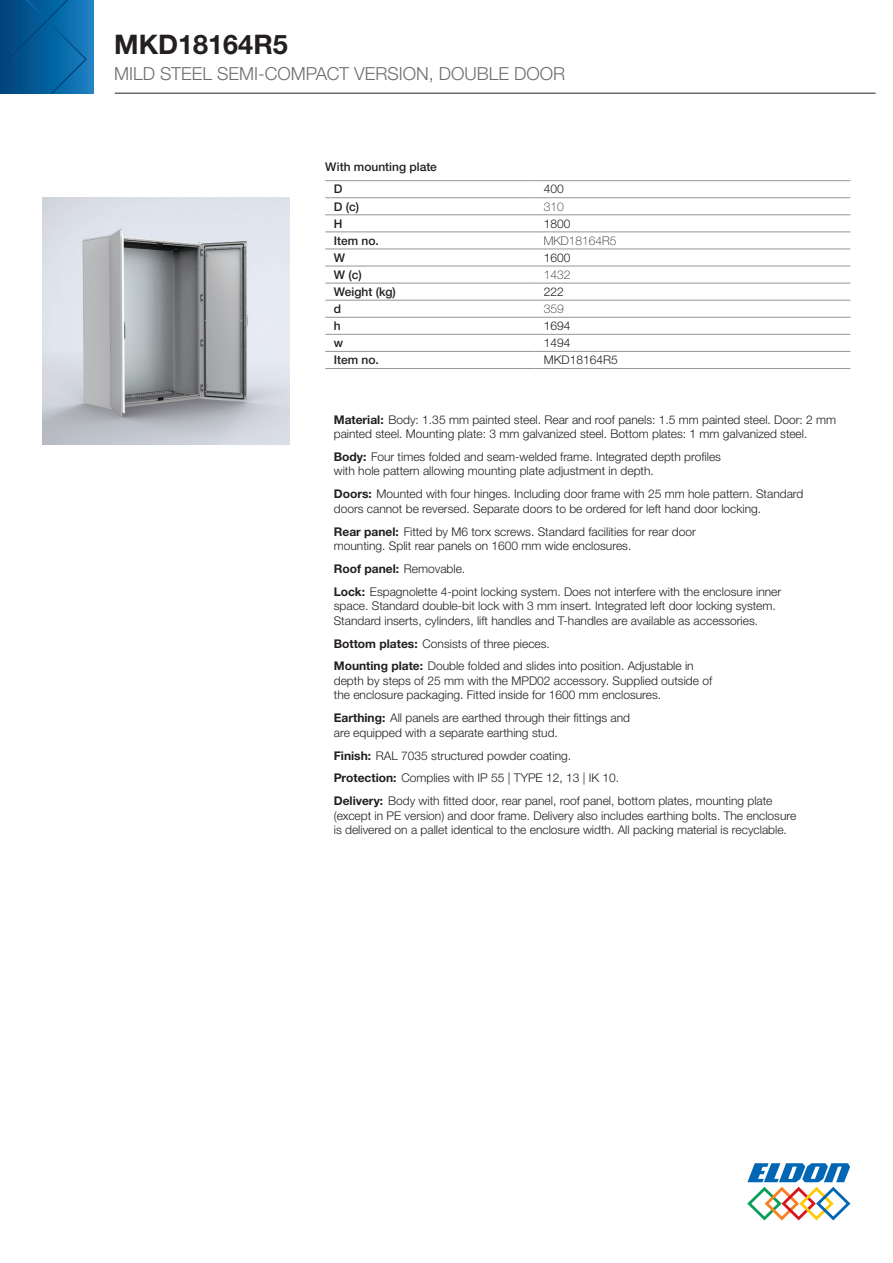
<style>
.page{position:relative;width:893px;height:1263px;background:#fff}
.page>*{position:absolute;margin:0;border:0;box-sizing:border-box;transform-origin:0 0}
.t1{font:700 27px "Helvetica Neue LTW1 G";color:#231f20}
.t2{font:300 18px "Helvetica Neue LTW1 G";color:#6c6d70}
.t3{font:300 12px/14.4px "Helvetica Neue LTW1 G";color:#231f20}
.t4{font:500 12px/22.5px "Helvetica Neue LTW1 G";color:#231f20}
.t5{font:100 12px "Helvetica Neue LTW1 G";color:#231f20}
.s1{font-weight:700}
</style>
<div class="page">
<svg style="left:747px;top:1163px;width:103px;height:57px"></svg>
<div style="left:0;top:0;width:93px;height:94px;background:#2380c2"></div>
<svg style="left:0;top:0;width:87px;height:94px"></svg>
<hr style="left:115px;top:93px;width:761px;height:1px;background:#231f20">
<hr style="left:325px;top:180px;width:210px;height:1px;background:#939598">
<hr style="left:535px;top:180px;width:315px;height:1px;background:#939598">
<hr style="left:325px;top:197px;width:210px;height:1px;background:#939598">
<hr style="left:535px;top:197px;width:315px;height:1px;background:#939598">
<hr style="left:325px;top:215px;width:210px;height:1px;background:#939598">
<hr style="left:535px;top:215px;width:315px;height:1px;background:#939598">
<hr style="left:325px;top:232px;width:210px;height:1px;background:#939598">
<hr style="left:535px;top:232px;width:315px;height:1px;background:#939598">
<hr style="left:325px;top:249px;width:210px;height:1px;background:#939598">
<hr style="left:535px;top:249px;width:315px;height:1px;background:#939598">
<hr style="left:325px;top:266px;width:210px;height:1px;background:#939598">
<hr style="left:535px;top:266px;width:315px;height:1px;background:#939598">
<hr style="left:325px;top:283px;width:210px;height:1px;background:#939598">
<hr style="left:535px;top:283px;width:315px;height:1px;background:#939598">
<hr style="left:325px;top:300px;width:210px;height:1px;background:#939598">
<hr style="left:535px;top:300px;width:315px;height:1px;background:#939598">
<hr style="left:325px;top:317px;width:210px;height:1px;background:#939598">
<hr style="left:535px;top:317px;width:315px;height:1px;background:#939598">
<hr style="left:325px;top:334px;width:210px;height:1px;background:#939598">
<hr style="left:535px;top:334px;width:315px;height:1px;background:#939598">
<hr style="left:325px;top:351px;width:210px;height:1px;background:#939598">
<hr style="left:325px;top:368px;width:210px;height:1px;background:#939598">
<hr style="left:535px;top:351px;width:315px;height:1px;background:#939598">
<hr style="left:535px;top:368px;width:315px;height:1px;background:#939598">
<img style="left:43px;top:198px;width:246px;height:246px">
<h1 class="t1" style="left:114px;top:28px;width:175px">MKD18164R5</h1>
<h2 class="t2" style="left:114px;top:63px;width:452px">Mild steel semi-compact version, double door</h2>
<p class="t4" style="left:334px;top:156px;width:105px;text-indent:-9px">With mounting plate<br>D</p>
<p class="t3" style="left:544px;top:182px;width:22px">400</p>
<p class="t4" style="left:334px;top:195px;width:27px">D (c)</p>
<p class="t5" style="left:544px;top:199px;width:22px">310</p>
<p class="t4" style="left:334px;top:212px;width:10px">H</p>
<p class="t3" style="left:544px;top:216px;width:28px">1800</p>
<p class="t4" style="left:334px;top:229px;width:47px">Item no.</p>
<p class="t5" style="left:544px;top:233px;width:74px">MKD18164R5</p>
<p class="t4" style="left:334px;top:246px;width:13px">W</p>
<p class="t3" style="left:544px;top:250px;width:28px">1600</p>
<p class="t4" style="left:334px;top:263px;width:30px">W (c)</p>
<p class="t5" style="left:544px;top:267px;width:28px">1432</p>
<p class="t4" style="left:334px;top:280px;width:64px">Weight (kg)</p>
<p class="t3" style="left:544px;top:284px;width:22px">222</p>
<p class="t4" style="left:334px;top:297px;width:9px">d</p>
<p class="t5" style="left:544px;top:302px;width:22px">359</p>
<p class="t4" style="left:334px;top:315px;width:8px">h</p>
<p class="t3" style="left:544px;top:319px;width:28px">1694</p>
<p class="t4" style="left:334px;top:332px;width:11px">w</p>
<p class="t3" style="left:544px;top:336px;width:28px">1494</p>
<p class="t4" style="left:334px;top:349px;width:47px">Item no.</p>
<p class="t3" style="left:544px;top:353px;width:76px">MKD18164R5</p>
<p class="t3" style="left:334px;top:412px;width:504px"><span class="s1">Material:</span> Body: 1.35 mm painted steel. Rear and roof panels: 1.5 mm painted steel. Door: 2 mm painted steel. Mounting plate: 3 mm galvanized steel. Bottom plates: 1 mm galvanized steel.</p>
<p class="t3" style="left:334px;top:449px;width:389px"><span class="s1">Body:</span> Four times folded and seam-welded frame. Integrated depth profiles with hole pattern allowing mounting plate adjustment in depth.</p>
<p class="t3" style="left:334px;top:487px;width:471px"><span class="s1">Doors:</span> Mounted with four hinges. Including door frame with 25 mm hole pattern. Standard doors cannot be reversed. Separate doors to be ordered for left hand door locking.</p>
<p class="t3" style="left:334px;top:524px;width:364px"><span class="s1">Rear panel:</span> Fitted by M6 torx screws. Standard facilities for rear door mounting. Split rear panels on 1600 mm wide enclosures.</p>
<p class="t3" style="left:334px;top:557px;width:449px;line-height:23px"><span class="s1">Roof panel:</span> Removable.<br><span class="s1">Lock:</span> Espagnolette 4-point locking system. Does not interfere with the enclosure inner</p>
<p class="t3" style="left:334px;top:599px;width:444px">space. Standard double-bit lock with 3 mm insert. Integrated left door locking system.<br>Standard inserts, cylinders, lift handles and T-handles are available as accessories.</p>
<p class="t3" style="left:334px;top:632px;width:361px;line-height:23px"><span class="s1">Bottom plates:</span> Consists of three pieces.<br><span class="s1">Mounting plate:</span> Double folded and slides into position. Adjustable in</p>
<p class="t3" style="left:334px;top:673px;width:380px">depth by steps of 25 mm with the MPD02 accessory. Supplied outside of the enclosure packaging. Fitted inside for 1600 mm enclosures.</p>
<p class="t3" style="left:334px;top:711px;width:298px"><span class="s1">Earthing:</span> All panels are earthed through their fittings and are equipped with a separate earthing stud.</p>
<p class="t3" style="left:334px;top:744px;width:440px;line-height:23px"><span class="s1">Finish:</span> RAL 7035 structured powder coating.<br><span class="s1">Protection:</span> Complies with IP 55 | TYPE 12, 13 | IK 10.<br><span class="s1">Delivery:</span> Body with fitted door, rear panel, roof panel, bottom plates, mounting plate</p>
<p class="t3" style="left:334px;top:808px;width:464px">(except in PE version) and door frame. Delivery also includes earthing bolts. The enclosure is delivered on a pallet identical to the enclosure width. All packing material is recyclable.</p>
</div>
